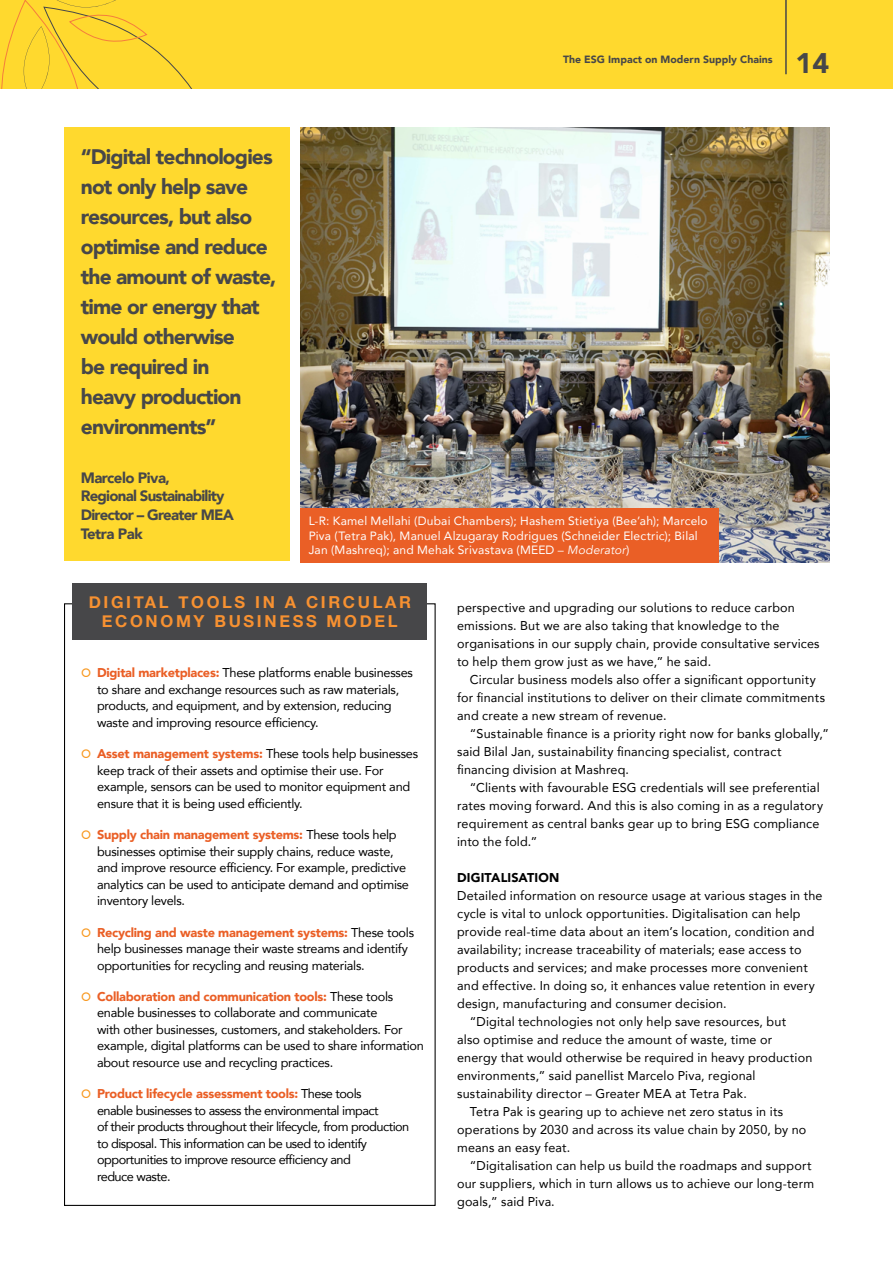
<style>
.page{position:relative;width:893px;height:1263px;background:#fff}
.page>*{position:absolute;margin:0;border:0;box-sizing:border-box;transform-origin:0 0}
.t1{font:900 28.35px "Avenir";color:#474749}
.t2{font:900 21px/30px "Avenir";letter-spacing:-.04em;color:#474749}
.t3{font:700 16.5px/19.5px "Helvetica Neue";letter-spacing:.16em;color:#f79131;text-align:center}
.t4{font:900 15px/18.8px "Avenir";letter-spacing:-.05em;color:#474749}
.t5{font:12.75px/18px "Avenir";letter-spacing:.01em;color:#000}
.t6{font:12.75px/16.5px "Avenir";letter-spacing:-.02em;color:#000}
.t7{font:12.75px/16.5px "Avenir";letter-spacing:-.04em;color:#000}
.t8{font:900 12.75px "Avenir";letter-spacing:.01em;color:#000}
.t9{font:12px/14.4px "Avenir";letter-spacing:.015em;color:#fff}
.t10{font:900 10.5px "Avenir";color:#474749}
.s1{font-style:italic}
.s2{font-weight:900;color:#ea5f26}
</style>
<div class="page">
<div style="left:0;top:0;width:893px;height:88px;background:#ffd92e"></div>
<svg style="left:1px;top:0;width:191px;height:88px"></svg>
<hr style="left:785px;top:0;width:2px;height:74px;background:#474749">
<img style="left:300px;top:128px;width:529px;height:435px">
<div style="left:64px;top:128px;width:225px;height:433px;background:#ffd92e"></div>
<div style="left:72px;top:583px;width:355px;height:57px;background:#474749"></div>
<div style="left:300px;top:508px;width:418px;height:55px;background:#ea5f26"></div>
<h2 class="t2" style="left:81px;top:141px;width:197px">“Digital technologies not only help save resources, but also optimise and reduce the amount of waste, time or energy that would otherwise<br>be required in<br>heavy production environments”</h2>
<p class="t4" style="left:81px;top:467px;width:155px">Marcelo Piva,<br>Regional Sustainability<br>Director – Greater MEA<br>Tetra Pak</p>
<p class="t10" style="left:563px;top:50px;width:211px">The ESG Impact on Modern Supply Chains</p>
<h1 class="t1" style="left:796px;top:39px;width:35px">14</h1>
<p class="t9" style="left:309px;top:513px;width:401px">L-R: Kamel Mellahi (Dubai Chambers); Hashem Stietiya (Bee’ah); Marcelo<br>Piva (Tetra Pak), Manuel Alzugaray Rodrigues (Schneider Electric); Bilal<br>Jan (Mashreq); and Mehak Srivastava (MEED – <span class="s1">Moderator</span>)</p>
<p class="t3" style="left:89px;top:593px;width:324px">DIGITAL TOOLS IN A CIRCULAR<br>ECONOMY BUSINESS MODEL</p>
<p class="t6" style="left:97px;top:664px;width:317px"><span class="s2">Digital marketplaces:</span> These platforms enable businesses to share and exchange resources such as raw materials, products, and equipment, and by extension, reducing waste and improving resource efficiency.</p>
<p class="t6" style="left:97px;top:745px;width:323px"><span class="s2">Asset management systems:</span> These tools help businesses keep track of their assets and optimise their use. For example, sensors can be used to monitor equipment and ensure that it is being used efficiently.</p>
<p class="t6" style="left:97px;top:826px;width:314px"><span class="s2">Supply chain management systems:</span> These tools help businesses optimise their supply chains, reduce waste, and improve resource efficiency. For example, predictive analytics can be used to anticipate demand and optimise inventory levels.</p>
<p class="t6" style="left:97px;top:923px;width:319px"><span class="s2">Recycling and waste management systems:</span> These tools help businesses manage their waste streams and identify opportunities for recycling and reusing materials.</p>
<p class="t6" style="left:97px;top:988px;width:328px"><span class="s2">Collaboration and communication tools:</span> These tools enable businesses to collaborate and communicate<br>with other businesses, customers, and stakeholders. For example, digital platforms can be used to share information about resource use and recycling practices.</p>
<p class="t7" style="left:97px;top:1085px;width:314px"><span class="s2">Product lifecycle assessment tools:</span> These tools<br>enable businesses to assess the environmental impact<br>of their products throughout their lifecycle, from production to disposal. This information can be used to identify opportunities to improve resource efficiency and<br>reduce waste.</p>
<p class="t5" style="left:457px;top:598px;width:364px">perspective and upgrading our solutions to reduce carbon emissions. But we are also taking that knowledge to the organisations in our supply chain, provide consultative services to help them grow just as we have,” he said.</p>
<p class="t5" style="left:457px;top:670px;width:369px;text-indent:13px">Circular business models also offer a significant opportunity for financial institutions to deliver on their climate commitments and create a new stream of revenue.</p>
<p class="t5" style="left:457px;top:724px;width:373px;text-indent:13px">“Sustainable finance is a priority right now for banks globally,” said Bilal Jan, sustainability financing specialist, contract financing division at Mashreq.</p>
<p class="t5" style="left:457px;top:778px;width:367px;text-indent:13px">“Clients with favourable ESG credentials will see preferential rates moving forward. And this is also coming in as a regulatory requirement as central banks gear up to bring ESG compliance into the fold.”</p>
<p class="t8" style="left:457px;top:867px;width:104px">DIGITALISATION</p>
<p class="t5" style="left:457px;top:886px;width:367px">Detailed information on resource usage at various stages in the</p>
<p class="t5" style="left:457px;top:904px;width:345px">cycle is vital to unlock opportunities. Digitalisation can help</p>
<p class="t5" style="left:457px;top:922px;width:359px">provide real-time data about an item’s location, condition and</p>
<p class="t5" style="left:457px;top:940px;width:346px">availability; increase traceability of materials; ease access to</p>
<p class="t5" style="left:457px;top:958px;width:352px">products and services; and make processes more convenient</p>
<p class="t5" style="left:457px;top:976px;width:359px">and effective. In doing so, it enhances value retention in every</p>
<p class="t5" style="left:457px;top:994px;width:271px">design, manufacturing and consumer decision.</p>
<p class="t5" style="left:470px;top:1012px;width:318px">“Digital technologies not only help save resources, but</p>
<p class="t5" style="left:457px;top:1030px;width:317px">also optimise and reduce the amount of waste, time or</p>
<p class="t5" style="left:457px;top:1048px;width:357px">energy that would otherwise be required in heavy production</p>
<p class="t5" style="left:457px;top:1066px;width:300px">environments,” said panellist Marcelo Piva, regional</p>
<p class="t5" style="left:457px;top:1084px;width:291px">sustainability director – Greater MEA at Tetra Pak.</p>
<p class="t5" style="left:470px;top:1102px;width:315px">Tetra Pak is gearing up to achieve net zero status in its</p>
<p class="t5" style="left:457px;top:1120px;width:351px">operations by 2030 and across its value chain by 2050, by no</p>
<p class="t5" style="left:457px;top:1138px;width:115px">means an easy feat.</p>
<p class="t5" style="left:470px;top:1156px;width:343px">“Digitalisation can help us build the roadmaps and support</p>
<p class="t5" style="left:457px;top:1174px;width:359px">our suppliers, which in turn allows us to achieve our long-term</p>
<p class="t5" style="left:457px;top:1192px;width:99px">goals,” said Piva.</p>
</div>
